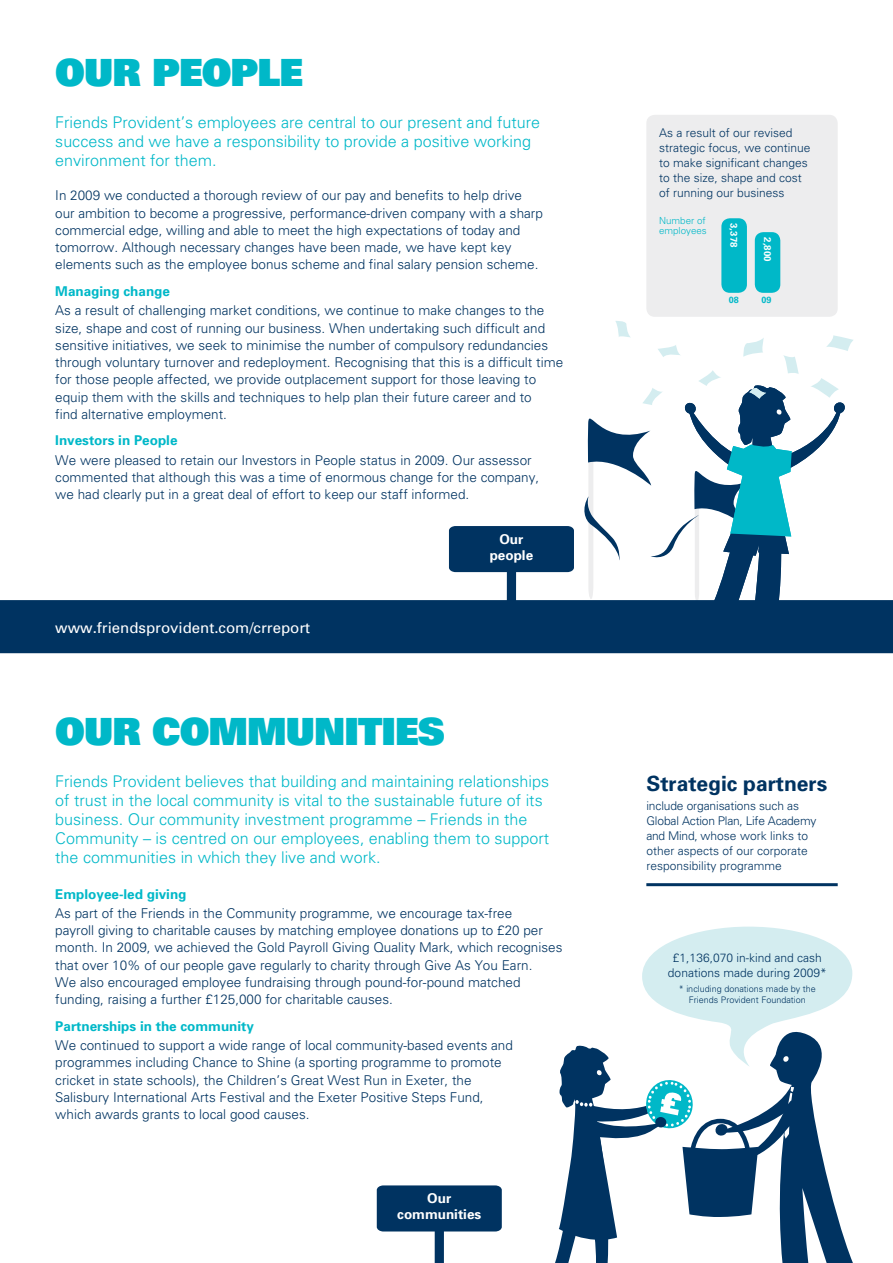
<style>
.page{position:relative;width:893px;height:1263px;background:#fff}
.page>*{position:absolute;margin:0;border:0;box-sizing:border-box;transform-origin:0 0}
.t1{font:900 37.5px "Univers";letter-spacing:-.025em;color:#00b8c8}
.t2{font:700 21px "Univers";color:#003361}
.t3{font:300 16.2px/19px "Univers";color:#00b8c8}
.t4{font:15px "Univers";color:#fff}
.t5{font:300 13.5px/17.2px "Univers";color:#003361}
.t6{font:700 13.5px "Univers";color:#00b8c8}
.t7{font:700 13.5px/16.2px "Univers";color:#fff;text-align:center}
.t8{font:300 12px/15px "Univers";color:#003361}
.t9{font:300 9.75px/9.8px "Univers";color:#00b8c8}
.t10{font:700 9.75px "Univers";color:#fff}
.t11{font:300 9px/10.5px "Univers";color:#003361;text-align:center}
.t12{font:700 9px "Univers";color:#00b8c8}
</style>
<div class="page">
<div style="left:0;top:600px;width:893px;height:54px;background:#003361"></div>
<div style="left:507px;top:547px;width:9px;height:63px;background:#003361"></div>
<div style="left:449px;top:526px;width:125px;height:46px;background:#003361"></div>
<div style="left:435px;top:1206px;width:9px;height:57px;background:#003361"></div>
<div style="left:377px;top:1185px;width:125px;height:46px;background:#003361"></div>
<hr style="left:646px;top:883px;width:192px;height:3px;background:#003361">
<svg style="left:555px;top:927px;width:298px;height:336px"></svg>
<div style="left:646px;top:115px;width:192px;height:202px;background:#ededee;border-radius:9px"></div>
<div style="left:721px;top:218px;width:26px;height:75px;background:#00b8c8;border-radius:9px"></div>
<div style="left:755px;top:232px;width:25px;height:61px;background:#00b8c8;border-radius:9px"></div>
<svg style="left:581px;top:321px;width:273px;height:324px"></svg>
<h1 class="t1" style="left:55px;top:47px;width:249px">OUR PEOPLE</h1>
<p class="t3" style="left:55px;top:112px;width:486px">Friends Provident’s employees are central to our present and future success and we have a responsibility to provide a positive working environment for them.</p>
<p class="t5" style="left:55px;top:187px;width:489px">In 2009 we conducted a thorough review of our pay and benefits to help drive our ambition to become a progressive, performance-driven company with a sharp commercial edge, willing and able to meet the high expectations of today and tomorrow. Although necessary changes have been made, we have kept key elements such as the employee bonus scheme and final salary pension scheme.</p>
<p class="t6" style="left:55px;top:282px;width:116px">Managing change</p>
<p class="t5" style="left:55px;top:301px;width:509px">As a result of challenging market conditions, we continue to make changes to the size, shape and cost of running our business. When undertaking such difficult and sensitive initiatives, we seek to minimise the number of compulsory redundancies through voluntary turnover and redeployment. Recognising that this is a difficult time for those people affected, we provide outplacement support for those leaving to equip them with the skills and techniques to help plan their future career and to<br>find alternative employment.</p>
<p class="t6" style="left:55px;top:432px;width:124px">Investors in People</p>
<p class="t5" style="left:55px;top:451px;width:485px">We were pleased to retain our Investors in People status in 2009. Our assessor commented that although this was a time of enormous change for the company, we had clearly put in a great deal of effort to keep our staff informed.</p>
<p class="t7" style="left:490px;top:530px;width:45px">Our people</p>
<p class="t4" style="left:55px;top:618px;width:257px">www.friendsprovident.com/crreport</p>
<h1 class="t1" style="left:55px;top:706px;width:391px">OUR COMMUNITIES</h1>
<p class="t3" style="left:55px;top:771px;width:495px">Friends Provident believes that building and maintaining relationships of trust in the local community is vital to the sustainable future of its business. Our community investment programme – Friends in the Community – is centred on our employees, enabling them to support the communities in which they live and work.</p>
<p class="t6" style="left:55px;top:885px;width:133px">Employee-led giving</p>
<p class="t5" style="left:55px;top:904px;width:509px">As part of the Friends in the Community programme, we encourage tax-free<br>payroll giving to charitable causes by matching employee donations up to £20 per month. In 2009, we achieved the Gold Payroll Giving Quality Mark, which recognises that over 10% of our people gave regularly to charity through Give As You Earn.<br>We also encouraged employee fundraising through pound-for-pound matched funding, raising a further £125,000 for charitable causes.</p>
<p class="t6" style="left:55px;top:1017px;width:200px">Partnerships in the community</p>
<p class="t5" style="left:55px;top:1036px;width:459px">We continued to support a wide range of local community-based events and programmes including Chance to Shine (a sporting programme to promote cricket in state schools), the Children’s Great West Run in Exeter, the Salisbury International Arts Festival and the Exeter Positive Steps Fund, which awards grants to local good causes.</p>
<p class="t7" style="left:397px;top:1190px;width:85px">Our communities</p>
<p class="t8" style="left:659px;top:125px;width:153px">As a result of our revised strategic focus, we continue to make significant changes to the size, shape and cost of running our business</p>
<p class="t9" style="left:659px;top:215px;width:49px">Number of employees</p>
<p class="t10" style="left:740px;top:223px;width:26px;rotate:90deg">3,378</p>
<p class="t12" style="left:729px;top:294px;width:12px">08</p>
<p class="t10" style="left:774px;top:237px;width:26px;rotate:90deg">2,800</p>
<p class="t12" style="left:761px;top:294px;width:12px">09</p>
<h2 class="t2" style="left:646px;top:770px;width:182px">Strategic partners</h2>
<p class="t8" style="left:646px;top:798px;width:172px">include organisations such as<br>Global Action Plan, Life Academy and Mind, whose work links to other aspects of our corporate responsibility programme</p>
<p class="t8" style="left:668px;top:950px;width:160px;text-align:center">£1,136,070 in-kind and cash donations made during 2009*</p>
<p class="t11" style="left:679px;top:983px;width:139px">* including donations made by the<br>Friends Provident Foundation</p>
</div>
